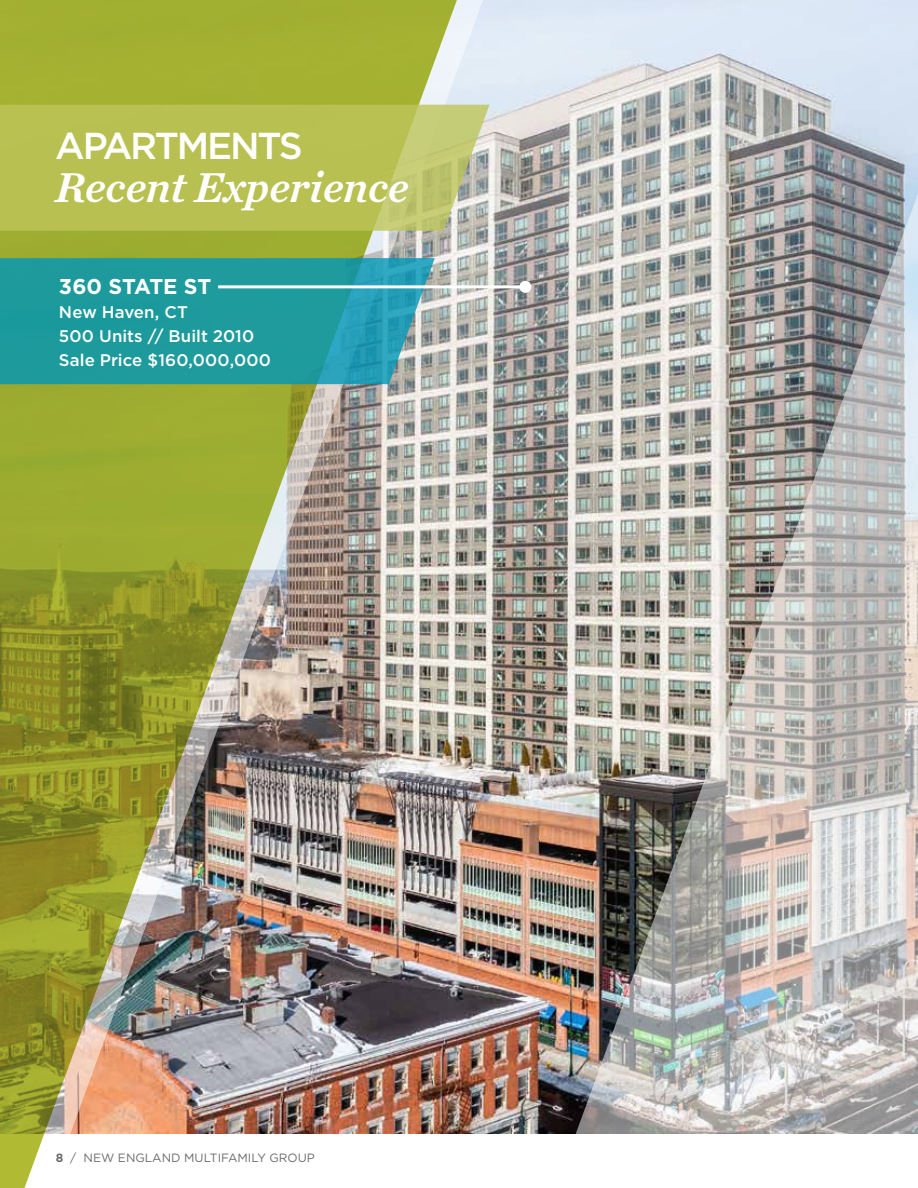
<style>
.page{position:relative;width:918px;height:1188px;background:#fff}
.page>*{position:absolute;margin:0;border:0;box-sizing:border-box;transform-origin:0 0}
.t1{font:italic 43.65px "Chronicle Text G2 Semi";color:#fff}
.t2{font:500 37.5px "Gotham";letter-spacing:-.06em;color:#fff}
.t3{font:700 21.45px "Gotham";letter-spacing:-.005em;color:#fff}
.t4{font:500 16.8px/24.2px "Gotham";letter-spacing:.005em;color:#fff}
.t5{font:12px "Gotham";color:#6a6c6d}
.s1{font-weight:700}
</style>
<div class="page">
<img style="left:494px;top:0;width:50px;height:1134px">
<img style="left:544px;top:0;width:374px;height:1134px">
<img style="left:468px;top:0;width:26px;height:1134px">
<img style="left:0;top:0;width:468px;height:1188px">
<svg style="left:0;top:105px;width:490px;height:126px;background:#b9c15a"></svg>
<svg style="left:0;top:258px;width:435px;height:126px;background:#279ca2"></svg>
<hr style="left:218px;top:285px;width:307px;height:3px;background:#fff">
<div style="left:519px;top:281px;width:12px;height:12px;background:#fff;border-radius:50%"></div>
<h2 class="t2" style="left:55px;top:121px;width:249px">APARTMENTS</h2>
<h1 class="t1" style="left:55px;top:153px;width:355px">Recent Experience</h1>
<p class="t3" style="left:59px;top:272px;width:154px">360 STATE ST</p>
<p class="t4" style="left:59px;top:299px;width:214px">New Haven, CT<br>500 Units // Built 2010<br>Sale Price $160,000,000</p>
<p class="t5" style="left:56px;top:1150px;width:261px"><span class="s1">8</span> / NEW ENGLAND MULTIFAMILY GROUP</p>
</div>
